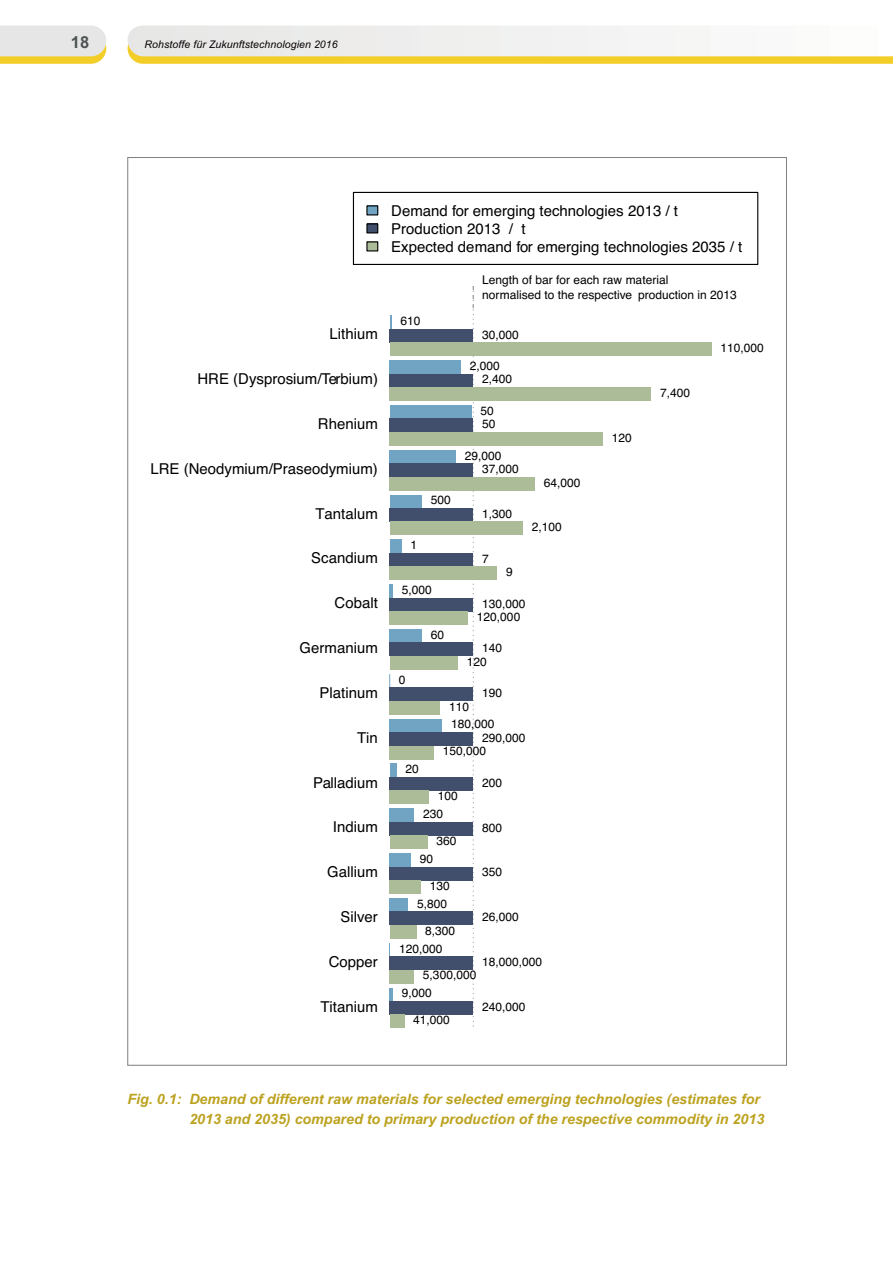
<style>
.page{position:relative;width:893px;height:1263px;background:#fff}
.page>*{position:absolute;margin:0;border:0;box-sizing:border-box;transform-origin:0 0}
.t1{font:700 16.5px "Arial";color:#4e5252}
.t2{font:15px/18px "Helvetica";color:#000}
.t3{font:italic 700 14.25px/19.5px "Arial";color:#bca21f;text-align:right}
.t4{font:12px/14.4px "Helvetica";color:#000}
.t5{font:italic 10.5px "Arial";letter-spacing:.01em;color:#060001}
</style>
<div class="page">
<svg style="left:128px;top:26px;width:765px;height:38px"></svg>
<svg style="left:0;top:26px;width:106px;height:38px;background:#e9e1c1"></svg>
<svg style="left:473px;top:286px;width:1px;height:741px"></svg>
<svg style="left:390px;top:316px;width:1px;height:13px"></svg>
<div style="left:390px;top:360px;width:71px;height:14px;background:#71a3c3"></div>
<div style="left:390px;top:405px;width:81px;height:14px;background:#71a3c3"></div>
<div style="left:390px;top:450px;width:66px;height:13px;background:#71a3c3"></div>
<div style="left:390px;top:495px;width:32px;height:13px;background:#71a3c3"></div>
<div style="left:390px;top:540px;width:12px;height:13px;background:#71a3c3"></div>
<hr style="left:390px;top:584px;width:3px;height:14px;background:#71a3c3">
<div style="left:390px;top:629px;width:32px;height:14px;background:#71a3c3"></div>
<div style="left:390px;top:719px;width:52px;height:13px;background:#71a3c3"></div>
<div style="left:390px;top:764px;width:7px;height:13px;background:#71a3c3"></div>
<div style="left:390px;top:808px;width:24px;height:14px;background:#71a3c3"></div>
<div style="left:390px;top:853px;width:21px;height:14px;background:#71a3c3"></div>
<div style="left:390px;top:898px;width:18px;height:14px;background:#71a3c3"></div>
<svg style="left:390px;top:988px;width:3px;height:13px"></svg>
<div style="left:390px;top:329px;width:83px;height:13px;background:#414f6d"></div>
<div style="left:390px;top:374px;width:83px;height:13px;background:#414f6d"></div>
<div style="left:390px;top:419px;width:83px;height:13px;background:#414f6d"></div>
<div style="left:390px;top:463px;width:83px;height:14px;background:#414f6d"></div>
<div style="left:390px;top:508px;width:83px;height:14px;background:#414f6d"></div>
<div style="left:390px;top:553px;width:83px;height:14px;background:#414f6d"></div>
<div style="left:390px;top:598px;width:83px;height:13px;background:#414f6d"></div>
<div style="left:390px;top:643px;width:83px;height:13px;background:#414f6d"></div>
<div style="left:390px;top:687px;width:83px;height:14px;background:#414f6d"></div>
<div style="left:390px;top:732px;width:83px;height:14px;background:#414f6d"></div>
<div style="left:390px;top:777px;width:83px;height:14px;background:#414f6d"></div>
<div style="left:390px;top:822px;width:83px;height:13px;background:#414f6d"></div>
<div style="left:390px;top:867px;width:83px;height:13px;background:#414f6d"></div>
<div style="left:390px;top:912px;width:83px;height:13px;background:#414f6d"></div>
<div style="left:390px;top:956px;width:83px;height:14px;background:#414f6d"></div>
<div style="left:390px;top:1001px;width:83px;height:14px;background:#414f6d"></div>
<div style="left:390px;top:342px;width:321px;height:14px;background:#acbb98"></div>
<div style="left:390px;top:387px;width:261px;height:14px;background:#acbb98"></div>
<div style="left:390px;top:432px;width:213px;height:14px;background:#acbb98"></div>
<div style="left:390px;top:477px;width:145px;height:13px;background:#acbb98"></div>
<div style="left:390px;top:522px;width:133px;height:13px;background:#acbb98"></div>
<div style="left:390px;top:567px;width:107px;height:13px;background:#acbb98"></div>
<div style="left:390px;top:611px;width:78px;height:14px;background:#acbb98"></div>
<div style="left:390px;top:656px;width:68px;height:14px;background:#acbb98"></div>
<div style="left:390px;top:701px;width:50px;height:13px;background:#acbb98"></div>
<div style="left:390px;top:746px;width:44px;height:13px;background:#acbb98"></div>
<div style="left:390px;top:791px;width:39px;height:13px;background:#acbb98"></div>
<div style="left:390px;top:835px;width:37px;height:14px;background:#acbb98"></div>
<div style="left:390px;top:880px;width:31px;height:14px;background:#acbb98"></div>
<div style="left:390px;top:925px;width:26px;height:13px;background:#acbb98"></div>
<div style="left:390px;top:970px;width:24px;height:13px;background:#acbb98"></div>
<div style="left:390px;top:1015px;width:14px;height:13px;background:#acbb98"></div>
<div style="left:353px;top:192px;width:405px;height:73px;border:1px solid #000"></div>
<div style="left:367px;top:206px;width:11px;height:9px;background:#71a3c3"></div>
<div style="left:366px;top:205px;width:12px;height:10px;border:1px solid #000"></div>
<div style="left:367px;top:224px;width:11px;height:9px;background:#414f6d"></div>
<div style="left:366px;top:223px;width:12px;height:10px;border:1px solid #000"></div>
<div style="left:367px;top:242px;width:11px;height:9px;background:#acbb98"></div>
<div style="left:366px;top:241px;width:12px;height:10px;border:1px solid #000"></div>
<h1 class="t1" style="left:71px;top:36px;width:20px">18</h1>
<p class="t5" style="left:145px;top:40px;width:195px">Rohstoffe für Zukunftstechnologien 2016</p>
<p class="t2" style="left:330px;top:327px;width:50px">Lithium</p>
<p class="t2" style="left:197px;top:371px;width:182px">HRE (Dysprosium/Terbium)</p>
<p class="t2" style="left:318px;top:416px;width:62px">Rhenium</p>
<p class="t2" style="left:150px;top:461px;width:229px">LRE (Neodymium/Praseodymium)</p>
<p class="t2" style="left:315px;top:506px;width:64px">Tantalum</p>
<p class="t2" style="left:311px;top:551px;width:68px">Scandium</p>
<p class="t2" style="left:335px;top:595px;width:45px">Cobalt</p>
<p class="t2" style="left:300px;top:640px;width:80px">Germanium</p>
<p class="t2" style="left:320px;top:685px;width:60px">Platinum</p>
<p class="t2" style="left:357px;top:730px;width:22px">Tin</p>
<p class="t2" style="left:313px;top:775px;width:66px">Palladium</p>
<p class="t2" style="left:333px;top:820px;width:47px">Indium</p>
<p class="t2" style="left:327px;top:864px;width:52px">Gallium</p>
<p class="t2" style="left:340px;top:909px;width:39px">Silver</p>
<p class="t2" style="left:329px;top:954px;width:51px">Copper</p>
<p class="t2" style="left:320px;top:999px;width:59px">Titanium</p>
<p class="t2" style="left:391px;top:203px;width:352px">Demand for emerging technologies 2013 / t<br>Production 2013 / t<br>Expected demand for emerging technologies 2035 / t</p>
<p class="t4" style="left:400px;top:315px;width:22px">610</p>
<p class="t4" style="left:482px;top:274px;width:256px">Length of bar for each raw material<br>normalised to the respective production in 2013</p>
<p class="t4" style="left:482px;top:328px;width:38px">30,000</p>
<p class="t4" style="left:482px;top:373px;width:32px">2,400</p>
<p class="t4" style="left:482px;top:418px;width:15px">50</p>
<p class="t4" style="left:482px;top:463px;width:38px">37,000</p>
<p class="t4" style="left:482px;top:508px;width:32px">1,300</p>
<p class="t4" style="left:482px;top:552px;width:8px">7</p>
<p class="t4" style="left:482px;top:597px;width:45px">130,000</p>
<p class="t4" style="left:482px;top:642px;width:22px">140</p>
<p class="t4" style="left:482px;top:687px;width:22px">190</p>
<p class="t4" style="left:482px;top:732px;width:45px">290,000</p>
<p class="t4" style="left:482px;top:776px;width:22px">200</p>
<p class="t4" style="left:482px;top:821px;width:22px">800</p>
<p class="t4" style="left:482px;top:866px;width:22px">350</p>
<p class="t4" style="left:482px;top:911px;width:38px">26,000</p>
<p class="t4" style="left:482px;top:956px;width:62px">18,000,000</p>
<p class="t4" style="left:482px;top:1000px;width:45px">240,000</p>
<p class="t4" style="left:470px;top:360px;width:32px">2,000</p>
<p class="t4" style="left:480px;top:405px;width:15px">50</p>
<p class="t4" style="left:465px;top:449px;width:38px">29,000</p>
<p class="t4" style="left:544px;top:476px;width:38px">64,000</p>
<p class="t4" style="left:532px;top:521px;width:32px">2,100</p>
<p class="t4" style="left:431px;top:494px;width:22px">500</p>
<p class="t4" style="left:411px;top:539px;width:8px">1</p>
<p class="t4" style="left:402px;top:584px;width:32px">5,000</p>
<p class="t4" style="left:431px;top:629px;width:15px">60</p>
<p class="t4" style="left:399px;top:673px;width:8px">0</p>
<p class="t4" style="left:506px;top:566px;width:8px">9</p>
<p class="t4" style="left:477px;top:611px;width:45px">120,000</p>
<p class="t4" style="left:467px;top:656px;width:22px">120</p>
<p class="t4" style="left:449px;top:700px;width:22px">110</p>
<p class="t4" style="left:443px;top:745px;width:45px">150,000</p>
<p class="t4" style="left:438px;top:790px;width:22px">100</p>
<p class="t4" style="left:436px;top:835px;width:22px">360</p>
<p class="t4" style="left:430px;top:880px;width:22px">130</p>
<p class="t4" style="left:425px;top:924px;width:32px">8,300</p>
<p class="t4" style="left:423px;top:969px;width:55px">5,300,000</p>
<p class="t4" style="left:413px;top:1014px;width:38px">41,000</p>
<p class="t4" style="left:451px;top:718px;width:45px">180,000</p>
<p class="t4" style="left:406px;top:763px;width:15px">20</p>
<p class="t4" style="left:423px;top:808px;width:22px">230</p>
<p class="t4" style="left:420px;top:853px;width:15px">90</p>
<p class="t4" style="left:417px;top:897px;width:32px">5,800</p>
<p class="t4" style="left:399px;top:942px;width:45px">120,000</p>
<p class="t4" style="left:402px;top:987px;width:32px">9,000</p>
<p class="t4" style="left:612px;top:432px;width:22px">120</p>
<p class="t4" style="left:660px;top:387px;width:32px">7,400</p>
<p class="t4" style="left:720px;top:342px;width:45px">110,000</p>
<p class="t3" style="left:128px;top:1091px;width:638px">Fig. 0.1: Demand of different raw materials for selected emerging technologies (estimates for<br>2013 and 2035) compared to primary production of the respective commodity in 2013</p>
</div>
